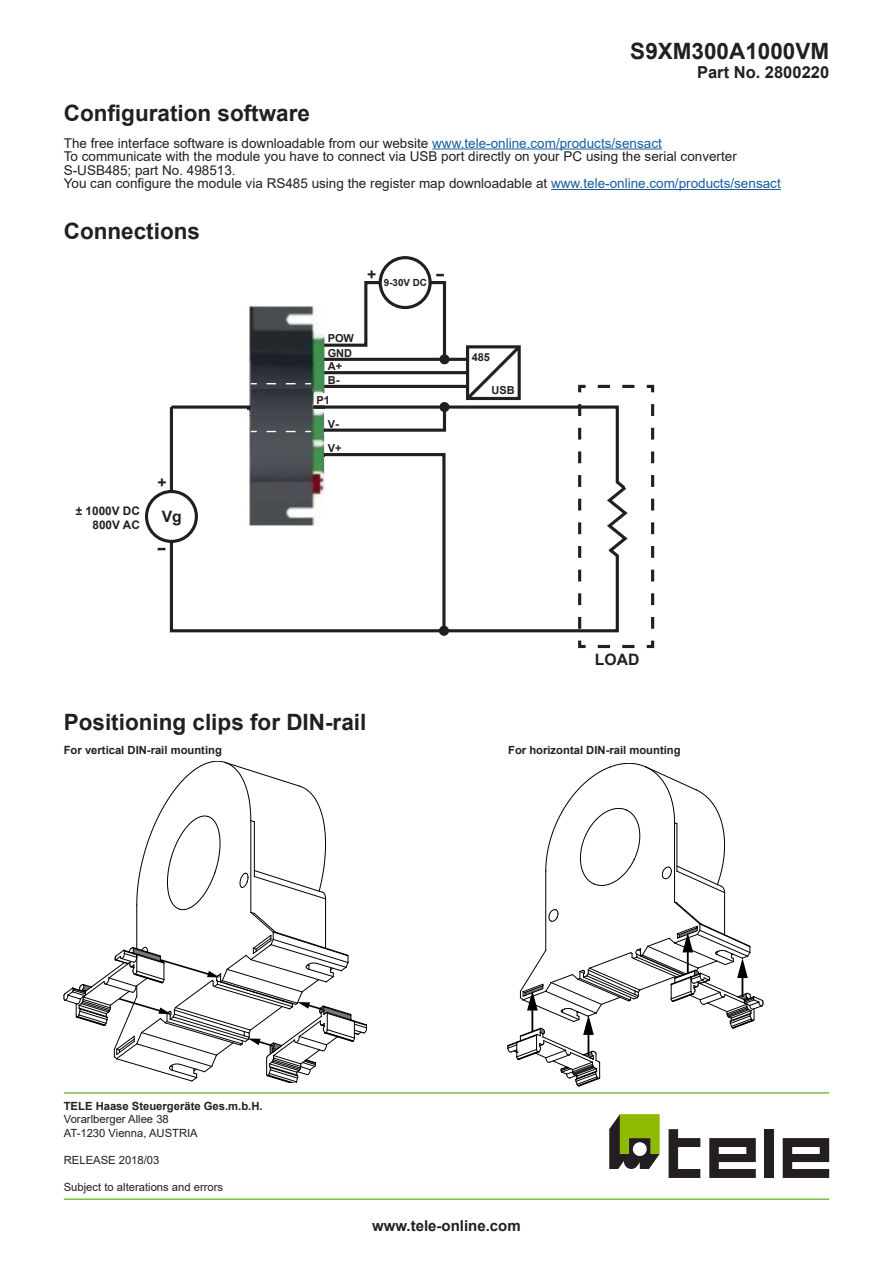
<style>
.page{position:relative;width:893px;height:1263px;background:#fff}
.page>*{position:absolute;margin:0;border:0;box-sizing:border-box;transform-origin:0 0}
.t1{font:700 22.5px "Arial";color:#231f20}
.t2{font:700 19.65px "Arial";color:#231f20;scale:1.47 1}
.t3{font:700 19.65px "Arial";color:#231f20;scale:1.45 1}
.t4{font:700 16.5px "Arial";color:#231f20}
.t5{font:700 15.75px "Arial";color:#231f20}
.t6{font:700 15px "Arial";color:#231f20}
.t7{font:13.5px/13.5px "Arial";color:#231f20}
.t8{font:700 11.85px/14.1px "Arial";color:#231f20;text-align:right}
.t9{font:700 11.25px "Arial";color:#231f20}
.t10{font:11.25px/13.5px "Arial";color:#231f20}
.t11{font:700 10.95px/13.5px "Arial";color:#231f20}
.t12{font:700 9.75px "Arial";color:#231f20}
.s1{color:#175d9e}
.s2{font-size:11.85px}
</style>
<div class="page">
<hr style="left:64px;top:1198px;width:765px;height:2px;background:#71bf44">
<hr style="left:64px;top:1092px;width:765px;height:2px;background:#71bf44">
<svg style="left:669px;top:1129px;width:31px;height:49px"></svg>
<div style="left:765px;top:1129px;width:9px;height:49px;background:#231f20"></div>
<svg style="left:783px;top:1138px;width:46px;height:40px"></svg>
<svg style="left:709px;top:1138px;width:47px;height:40px"></svg>
<svg style="left:609px;top:1114px;width:51px;height:55px"></svg>
<div style="left:633px;top:1142px;width:14px;height:14px;background:#fff;border-radius:50%"></div>
<div style="left:379px;top:256px;width:53px;height:53px;border:3px solid #231f20;border-radius:50%"></div>
<div style="left:145px;top:490px;width:53px;height:53px;border:3px solid #231f20;border-radius:50%"></div>
<svg style="left:168px;top:279px;width:487px;height:370px"></svg>
<svg style="left:158px;top:770px;width:165px;height:46px"></svg>
<svg style="left:193px;top:761px;width:107px;height:26px"></svg>
<svg style="left:63px;top:816px;width:304px;height:266px"></svg>
<hr style="left:724px;top:892px;width:1px;height:43px;background:#000001">
<hr style="left:545px;top:871px;width:1px;height:79px;background:#000001">
<hr style="left:674px;top:823px;width:1px;height:79px;background:#000001">
<svg style="left:545px;top:763px;width:180px;height:130px"></svg>
<svg style="left:508px;top:901px;width:256px;height:185px"></svg>
<hr style="left:432px;top:148px;width:230px;height:1px;background:#175d9e">
<hr style="left:551px;top:189px;width:230px;height:1px;background:#175d9e">
<h1 class="t1" style="left:630px;top:35px;width:200px">S9XM300A1000VM</h1>
<p class="t4" style="left:697px;top:61px;width:134px">Part No. 2800220</p>
<h1 class="t1" style="left:64px;top:97px;width:248px">Configuration software</h1>
<p class="t7" style="left:64px;top:136px;width:718px">The free interface software is downloadable from our website <span class="s1">www.tele-online.com/products/sensact<br></span>To communicate with the module you have to connect via USB port directly on your PC using the serial converter S-USB485; part No. 498513.<br>You can configure the module via RS485 using the register map downloadable at <span class="s1">www.tele-online.com/products/sensact</span></p>
<h1 class="t1" style="left:64px;top:215px;width:138px">Connections</h1>
<p class="t8" style="left:76px;top:503px;width:66px">± 1000V DC<br>800V AC</p>
<p class="t5" style="left:158px;top:471px;width:11px">+</p>
<p class="t5" style="left:162px;top:505px;width:22px">Vg</p>
<h2 class="t2" style="left:156px;top:534px;width:8px">-</h2>
<p class="t5" style="left:367px;top:263px;width:11px">+</p>
<p class="t12" style="left:384px;top:276px;width:45px">9-30V DC</p>
<h2 class="t3" style="left:435px;top:259px;width:8px">-</h2>
<p class="t11" style="left:328px;top:332px;width:28px">POW</p>
<p class="t11" style="left:328px;top:346px;width:26px">GND<br>A+<br>B<span class="s2">-</span></p>
<p class="t11" style="left:316px;top:393px;width:15px">P1</p>
<p class="t11" style="left:328px;top:417px;width:13px">V<span class="s2">-</span></p>
<p class="t11" style="left:328px;top:441px;width:15px">V+</p>
<p class="t11" style="left:472px;top:351px;width:20px">485</p>
<p class="t11" style="left:491px;top:384px;width:25px">USB</p>
<p class="t5" style="left:595px;top:648px;width:46px">LOAD</p>
<h1 class="t1" style="left:64px;top:706px;width:304px">Positioning clips for DIN-rail</h1>
<p class="t9" style="left:64px;top:742px;width:160px">For vertical DIN-rail mounting</p>
<p class="t9" style="left:508px;top:742px;width:174px">For horizontal DIN-rail mounting</p>
<p class="t9" style="left:64px;top:1098px;width:200px">TELE Haase Steuergeräte Ges.m.b.H.</p>
<p class="t10" style="left:64px;top:1112px;width:136px">Vorarlberger Allee 38<br>AT-1230 Vienna, AUSTRIA</p>
<p class="t10" style="left:64px;top:1153px;width:97px">RELEASE 2018/03</p>
<p class="t10" style="left:64px;top:1180px;width:161px">Subject to alterations and errors</p>
<p class="t6" style="left:372px;top:1215px;width:150px">www.tele-online.com</p>
</div>
